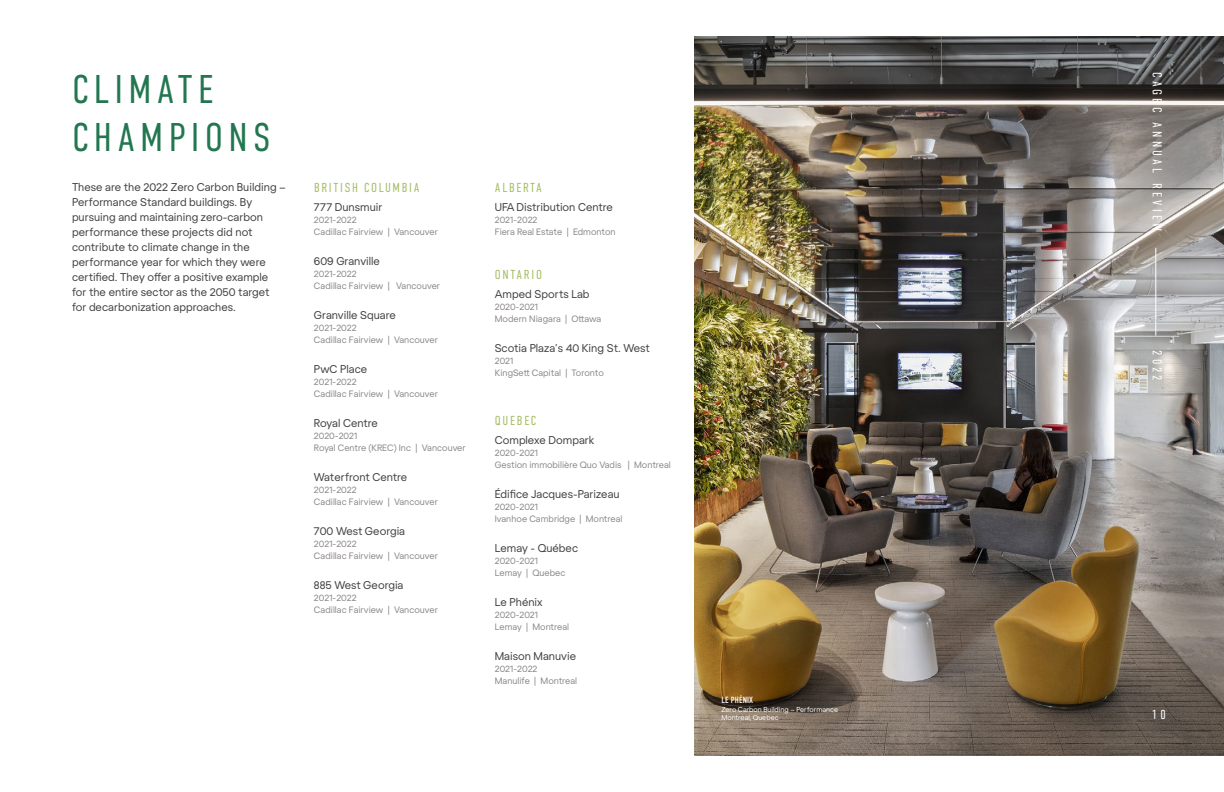
<style>
.page{position:relative;width:1224px;height:792px;background:#fff}
.page>*{position:absolute;margin:0;border:0;box-sizing:border-box;transform-origin:0 0}
.t1{font:300 40px/48px "DIN Condensed";letter-spacing:.13em;color:#227750}
.t2{font:300 13px "DIN Condensed";letter-spacing:.13em;color:#a5bc64}
.t3{font:300 13px "DIN Condensed";letter-spacing:.25em;color:#fff}
.t4{font:11px/15px "Regola Pro";color:#414042}
.t5{font:11px "Regola Pro";letter-spacing:-.02em;color:#414042}
.t6{font:9px/12px "Regola Pro";color:#8c8788}
.t7{font:9px "DIN Condensed";letter-spacing:.01em;color:#fff}
.t8{font:7px/8.4px "Regola Pro";color:#fff}
</style>
<div class="page">
<img style="left:694px;top:37px;width:530px;height:718px">
<hr style="left:1156px;top:248px;width:1px;height:88px;background:#fff">
<h1 class="t1" style="left:72px;top:65px;width:200px">CLIMATE<br>CHAMPIONS</h1>
<p class="t4" style="left:72px;top:179px;width:216px">These are the 2022 Zero Carbon Building – Performance Standard buildings. By pursuing and maintaining zero-carbon performance these projects did not contribute to climate change in the performance year for which they were certified. They offer a positive example<br>for the entire sector as the 2050 target for decarbonization approaches.</p>
<h2 class="t2" style="left:314px;top:180px;width:107px">BRITISH COLUMBIA</h2>
<h2 class="t2" style="left:495px;top:180px;width:49px">ALBERTA</h2>
<p class="t4" style="left:495px;top:199px;width:120px">UFA Distribution Centre</p>
<p class="t6" style="left:495px;top:213px;width:122px">2021-2022<br>Fiera Real Estate | Edmonton</p>
<p class="t4" style="left:314px;top:199px;width:70px">777 Dunsmuir</p>
<p class="t6" style="left:314px;top:213px;width:125px">2021-2022<br>Cadillac Fairview | Vancouver</p>
<p class="t4" style="left:314px;top:253px;width:67px">609 Granville</p>
<p class="t6" style="left:314px;top:267px;width:128px">2021-2022<br>Cadillac Fairview | Vancouver</p>
<p class="t4" style="left:314px;top:307px;width:83px">Granville Square</p>
<p class="t6" style="left:314px;top:321px;width:125px">2021-2022<br>Cadillac Fairview | Vancouver</p>
<p class="t4" style="left:314px;top:361px;width:55px">PwC Place</p>
<p class="t6" style="left:314px;top:375px;width:125px">2021-2022<br>Cadillac Fairview | Vancouver</p>
<p class="t5" style="left:314px;top:416px;width:65px">Royal Centre</p>
<p class="t6" style="left:314px;top:429px;width:153px">2020-2021<br>Royal Centre (KREC) Inc | Vancouver</p>
<p class="t4" style="left:314px;top:469px;width:95px">Waterfront Centre</p>
<p class="t6" style="left:314px;top:483px;width:125px">2021-2022<br>Cadillac Fairview | Vancouver</p>
<p class="t4" style="left:314px;top:523px;width:93px">700 West Georgia</p>
<p class="t6" style="left:314px;top:537px;width:125px">2021-2022<br>Cadillac Fairview | Vancouver</p>
<p class="t4" style="left:314px;top:577px;width:91px">885 West Georgia</p>
<p class="t6" style="left:314px;top:591px;width:125px">2021-2022<br>Cadillac Fairview | Vancouver</p>
<h2 class="t2" style="left:495px;top:268px;width:49px">ONTARIO</h2>
<p class="t4" style="left:495px;top:286px;width:96px">Amped Sports Lab</p>
<p class="t6" style="left:495px;top:301px;width:108px">2020-2021<br>Modern Niagara | Ottawa</p>
<p class="t4" style="left:495px;top:340px;width:156px">Scotia Plaza’s 40 King St. West</p>
<p class="t6" style="left:495px;top:355px;width:110px">2021<br>KingSett Capital | Toronto</p>
<h2 class="t2" style="left:495px;top:413px;width:43px">QUEBEC</h2>
<p class="t4" style="left:495px;top:432px;width:101px">Complexe Dompark</p>
<p class="t6" style="left:495px;top:446px;width:177px">2020-2021<br>Gestion immobilière Quo Vadis | Montreal</p>
<p class="t4" style="left:495px;top:486px;width:126px">Édifice Jacques-Parizeau</p>
<p class="t6" style="left:495px;top:500px;width:129px">2020-2021<br>Ivanhoe Cambridge | Montreal</p>
<p class="t4" style="left:495px;top:540px;width:85px">Lemay - Québec</p>
<p class="t6" style="left:495px;top:554px;width:72px">2020-2021<br>Lemay | Quebec</p>
<p class="t4" style="left:495px;top:594px;width:49px">Le Phénix</p>
<p class="t6" style="left:495px;top:608px;width:76px">2020-2021<br>Lemay | Montreal</p>
<p class="t4" style="left:495px;top:648px;width:83px">Maison Manuvie</p>
<p class="t6" style="left:495px;top:662px;width:84px">2021-2022<br>Manulife | Montreal</p>
<p class="t7" style="left:721px;top:695px;width:33px">LE PHÉNIX</p>
<p class="t8" style="left:721px;top:704px;width:118px">Zero Carbon Building – Performance<br>Montreal, Quebec</p>
<h2 class="t3" style="left:1165px;top:72px;width:160px;rotate:90deg">CAGBC ANNUAL REVIEW</h2>
<h2 class="t3" style="left:1165px;top:350px;width:32px;rotate:90deg">2022</h2>
<h2 class="t3" style="left:1152px;top:707px;width:15px">10</h2>
</div>
